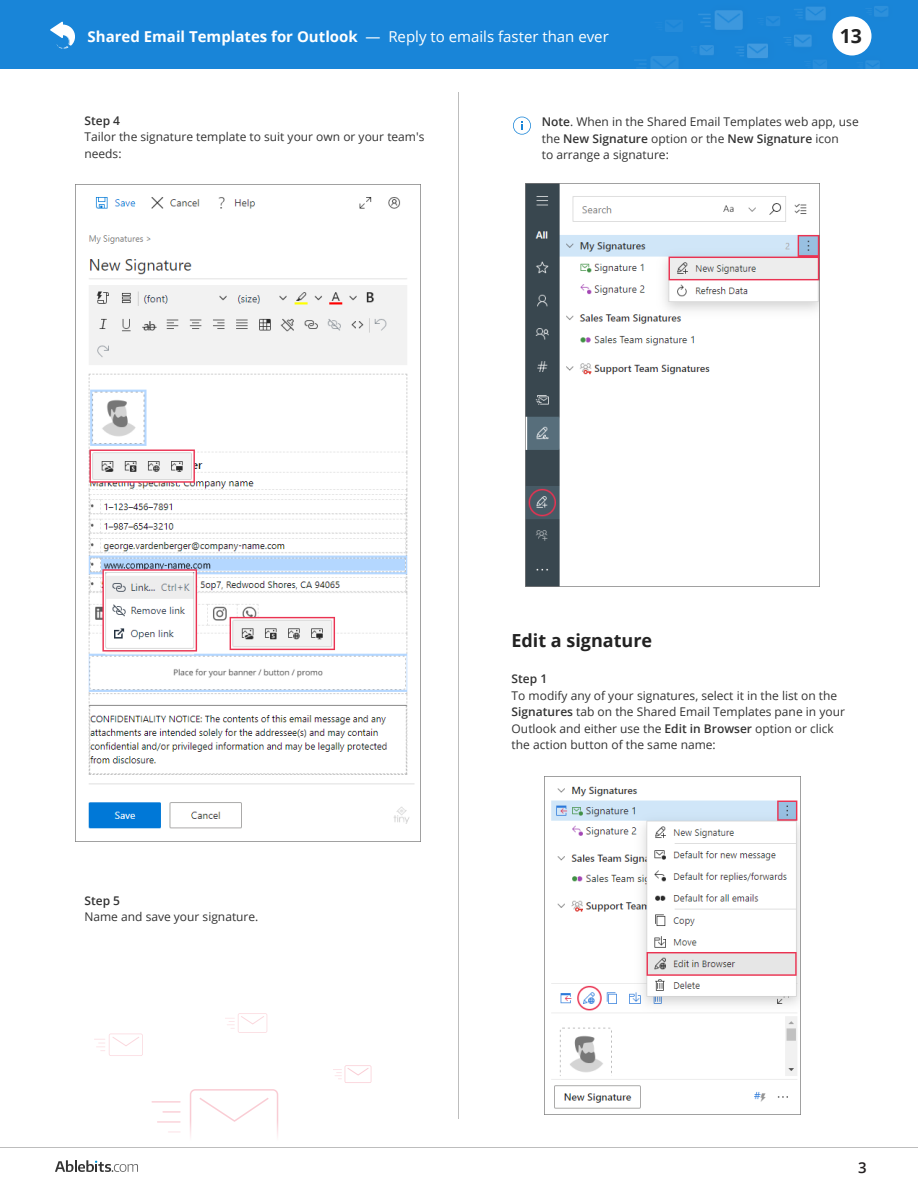
<style>
.page{position:relative;width:918px;height:1188px;background:#fff}
.page>*{position:absolute;margin:0;border:0;box-sizing:border-box;transform-origin:0 0}
.t1{font:700 19.5px "Open Sans";color:#222}
.t2{font:700 18px "Open Sans";color:#222}
.t3{font:700 15px "Open Sans";color:#fff}
.t4{font:600 15px "Open Sans";color:#231f20}
.t5{font:12px/16.5px "Open Sans";color:#333}
.t6{font:600 12px "Open Sans";color:#333}
.s1{font-weight:400}
.s2{font-weight:600}
</style>
<div class="page">
<svg style="left:94px;top:1034px;width:49px;height:22px"></svg>
<svg style="left:225px;top:1013px;width:42px;height:20px"></svg>
<hr style="left:151px;top:1101px;width:30px;height:2px;background:#ea3251">
<svg style="left:162px;top:1111px;width:19px;height:2px"></svg>
<svg style="left:190px;top:1089px;width:88px;height:30px"></svg>
<svg style="left:333px;top:1065px;width:38px;height:18px"></svg>
<div style="left:0;top:0;width:918px;height:69px;background:#1985d8"></div>
<svg style="left:50px;top:22px;width:25px;height:27px"></svg>
<img style="left:634px;top:6px;width:254px;height:63px">
<div style="left:832px;top:16px;width:40px;height:40px;background:#fff;border-radius:50%"></div>
<svg style="left:55px;top:1160px;width:83px;height:12px"></svg>
<hr style="left:0;top:1147px;width:918px;height:1px;background:#bdbdbd">
<hr style="left:458px;top:92px;width:1px;height:1027px;background:#bdbdbd">
<svg style="left:513px;top:117px;width:18px;height:18px"></svg>
<img style="left:525px;top:183px;width:294px;height:404px">
<img style="left:545px;top:776px;width:256px;height:339px">
<img style="left:88px;top:185px;width:333px;height:656px">
<p class="t3" style="left:88px;top:26px;width:523px">Shared Email Templates for Outlook <span class="s1">— Reply to emails faster than ever</span></p>
<h1 class="t1" style="left:840px;top:22px;width:24px">13</h1>
<p class="t6" style="left:84px;top:112px;width:37px">Step 4</p>
<p class="t5" style="left:84px;top:128px;width:342px">Tailor the signature template to suit your own or your team's needs:</p>
<p class="t5" style="left:542px;top:114px;width:318px"><span class="s2">Note</span>. When in the Shared Email Templates web app, use the <span class="s2">New Signature</span> option or the <span class="s2">New Signature</span> icon<br>to arrange a signature:</p>
<p class="t6" style="left:84px;top:892px;width:37px">Step 5</p>
<p class="t5" style="left:84px;top:908px;width:175px">Name and save your signature.</p>
<h2 class="t2" style="left:512px;top:628px;width:142px">Edit a signature</h2>
<p class="t6" style="left:512px;top:671px;width:37px">Step 1</p>
<p class="t5" style="left:512px;top:687px;width:335px">To modify any of your signatures, select it in the list on the <span class="s2">Signatures</span> tab on the Shared Email Templates pane in your Outlook and either use the <span class="s2">Edit in Browser</span> option or click the action button of the same name:</p>
<p class="t4" style="left:858px;top:1158px;width:10px">3</p>
</div>
